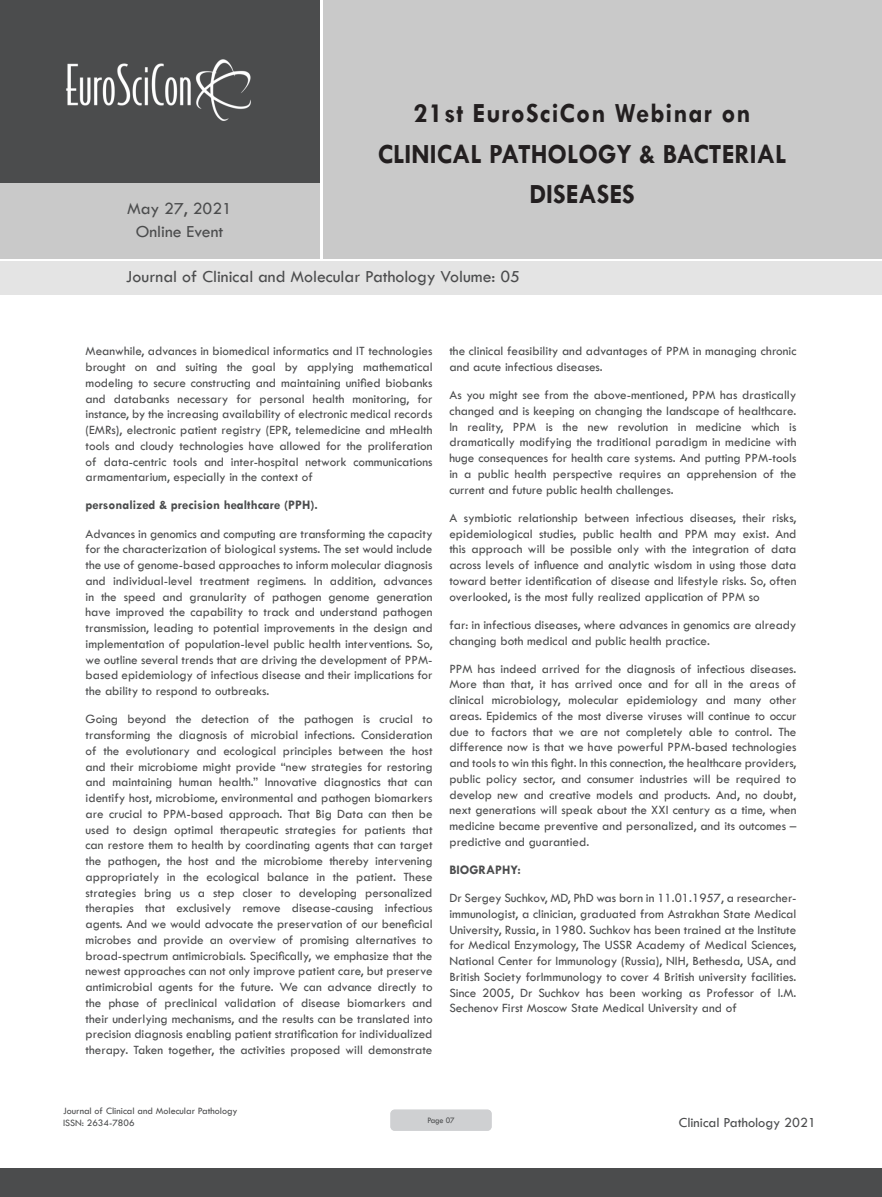
<style>
.page{position:relative;width:882px;height:1197px;background:#fff}
.page>*{position:absolute;margin:0;border:0;box-sizing:border-box;transform-origin:0 0}
.t1{font:700 28px/40.2px "Tw Cen";color:#231f20;text-align:center;scale:.95 1}
.t2{font:17.5px/23.6px "Tw Cen";color:#4b4c4d;text-align:center}
.t3{font:14.35px "Tw Cen";color:#4b4c4d}
.Abstract{font:13.12px/15.8px "Tw Cen";color:#4b4c4d;text-align:justify}
.Abstract-2{font:700 13.12px "Tw Cen";color:#4b4c4d}
.t4{font:9.97px/12.1px "Tw Cen";color:#4b4c4d}
.t5{font:8.58px "Tw Cen";letter-spacing:-.02em;color:#4b4c4d;scale:.95 1}
</style>
<div class="page">
<div style="left:0;top:0;width:319px;height:183px;background:#4b4c4d"></div>
<div style="left:0;top:183px;width:319px;height:76px;background:#c9c9c9"></div>
<div style="left:323px;top:0;width:559px;height:259px;background:#c9c9c9"></div>
<img style="left:66px;top:59px;width:185px;height:62px">
<div style="left:0;top:1168px;width:882px;height:29px;background:#4b4c4d"></div>
<div style="left:1px;top:261px;width:881px;height:33px;background:#e4e4e4"></div>
<div style="left:390px;top:1110px;width:102px;height:21px;background:#cfd0d2;border-radius:4px"></div>
<h2 class="t2" style="left:127px;top:196px;width:106px">May 27, 2021<br>Online Event</h2>
<h1 class="t1" style="left:378px;top:93px;width:432px">21st EuroSciCon Webinar on<br>CLINICAL PATHOLOGY &amp; BACTERIAL<br>DISEASES</h1>
<h2 class="t2" style="left:126px;top:264px;width:396px">Journal of Clinical and Molecular Pathology Volume: 05</h2>
<p class="Abstract" style="left:86px;top:343px;width:349px">Meanwhile, advances in biomedical informatics and IT technologies brought on and suiting the goal by applying mathematical modeling to secure constructing and maintaining unified biobanks and databanks necessary for personal health monitoring, for instance, by the increasing availability of electronic medical records (EMRs), electronic patient registry (EPR, telemedicine and mHealth tools and cloudy technologies have allowed for the proliferation of data-centric tools and inter-hospital network communications armamentarium, especially in the context of</p>
<p class="Abstract-2" style="left:86px;top:497px;width:234px">personalized &amp; precision healthcare (PPH).</p>
<p class="Abstract" style="left:86px;top:526px;width:349px">Advances in genomics and computing are transforming the capacity for the characterization of biological systems. The set would include the use of genome-based approaches to inform molecular diagnosis and individual-level treatment regimens. In addition, advances in the speed and granularity of pathogen genome generation have improved the capability to track and understand pathogen transmission, leading to potential improvements in the design and implementation of population-level public health interventions. So, we outline several trends that are driving the development of PPM&shy;based epidemiology of infectious disease and their implications for the ability to respond to outbreaks.</p>
<p class="Abstract" style="left:86px;top:711px;width:349px">Going beyond the detection of the pathogen is crucial to transforming the diagnosis of microbial infections. Consideration of the evolutionary and ecological principles between the host and their microbiome might provide “new strategies for restoring and maintaining human health.” Innovative diagnostics that can identify host, microbiome, environmental and pathogen biomarkers are crucial to PPM-based approach. That Big Data can then be used to design optimal therapeutic strategies for patients that can restore them to health by coordinating agents that can target the pathogen, the host and the microbiome thereby intervening appropriately in the ecological balance in the patient. These strategies bring us a step closer to developing personalized therapies that exclusively remove disease-causing infectious agents. And we would advocate the preservation of our beneficial microbes and provide an overview of promising alternatives to broad-spectrum antimicrobials. Specifically, we emphasize that the newest approaches can not only improve patient care, but preserve antimicrobial agents for the future. We can advance directly to the phase of preclinical validation of disease biomarkers and their underlying mechanisms, and the results can be translated into precision diagnosis enabling patient stratification for individualized therapy. Taken together, the activities proposed will demonstrate</p>
<p class="Abstract" style="left:449px;top:343px;width:348px">the clinical feasibility and advantages of PPM in managing chronic and acute infectious diseases.</p>
<p class="Abstract" style="left:449px;top:387px;width:349px">As you might see from the above-mentioned, PPM has drastically changed and is keeping on changing the landscape of healthcare.<br>In reality, PPM is the new revolution in medicine which is dramatically modifying the traditional paradigm in medicine with huge consequences for health care systems. And putting PPM-tools in a public health perspective requires an apprehension of the current and future public health challenges.</p>
<p class="Abstract" style="left:449px;top:510px;width:349px">A symbiotic relationship between infectious diseases, their risks, epidemiological studies, public health and PPM may exist. And this approach will be possible only with the integration of data across levels of influence and analytic wisdom in using those data toward better identification of disease and lifestyle risks. So, often overlooked, is the most fully realized application of PPM so</p>
<p class="Abstract" style="left:449px;top:617px;width:348px">far: in infectious diseases, where advances in genomics are already changing both medical and public health practice.</p>
<p class="Abstract" style="left:449px;top:661px;width:349px">PPM has indeed arrived for the diagnosis of infectious diseases.<br>More than that, it has arrived once and for all in the areas of clinical microbiology, molecular epidemiology and many other areas. Epidemics of the most diverse viruses will continue to occur due to factors that we are not completely able to control. The difference now is that we have powerful PPM-based technologies and tools to win this fight. In this connection, the healthcare providers, public policy sector, and consumer industries will be required to develop new and creative models and products. And, no doubt, next generations will speak about the XXI century as a time, when medicine became preventive and personalized, and its outcomes – predictive and guarantied.</p>
<p class="Abstract-2" style="left:449px;top:862px;width:73px">BIOGRAPHY:</p>
<p class="Abstract" style="left:449px;top:890px;width:349px">Dr Sergey Suchkov, MD, PhD was born in 11.01.1957, a researcher&shy;immunologist, a clinician, graduated from Astrakhan State Medical University, Russia, in 1980. Suchkov has been trained at the Institute for Medical Enzymology, The USSR Academy of Medical Sciences, National Center for Immunology (Russia), NIH, Bethesda, USA, and British Society forImmunology to cover 4 British university facilities.<br>Since 2005, Dr Suchkov has been working as Professor of I.M.<br>Sechenov First Moscow State Medical University and of</p>
<p class="t4" style="left:63px;top:1104px;width:176px">Journal of Clinical and Molecular Pathology<br>ISSN: 2634-7806</p>
<p class="t5" style="left:427px;top:1115px;width:30px">Page 07</p>
<p class="t3" style="left:679px;top:1114px;width:139px">Clinical Pathology 2021</p>
</div>
